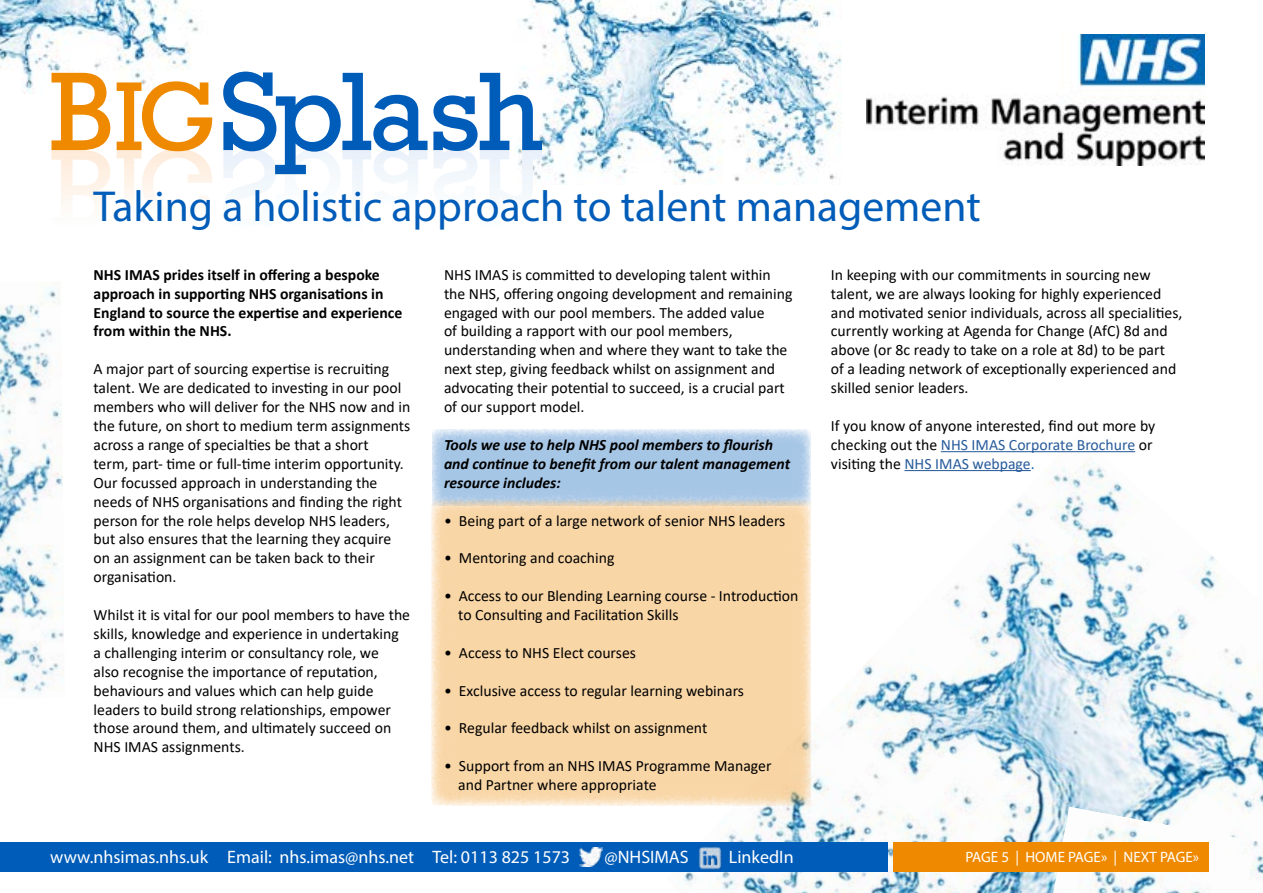
<style>
.page{position:relative;width:1263px;height:893px;background:#fff}
.page>*{position:absolute;margin:0;border:0;box-sizing:border-box;transform-origin:0 0}
.t1{font:113.7px "Rockwell";letter-spacing:-.04em;color:#005cb9}
.t2{font:99.6px "Rockwell";color:#ef8a00}
.t3{font:43.5px "Myriad Pro";color:#005cb9}
.t4{font:18px "Myriad Pro";color:#fff}
.t5{font:15.75px/18.9px "Calibri";color:#000}
.t6{font:700 15.75px/18.9px "Calibri";color:#000}
.t7{font:italic 700 15.75px/18.9px "Calibri";color:#000}
.t8{font:15px "Myriad Pro";color:#fff}
.s1{font-size:113.7px}
.s2{color:#275b9b}
.s3{color:#005cb9}
</style>
<div class="page">
<svg style="left:432px;top:429px;width:378px;height:71px;background:#aecae8"></svg>
<img style="left:666px;top:433px;width:597px;height:460px">
<svg style="left:431px;top:500px;width:379px;height:306px;background:#f8d6a9"></svg>
<img style="left:1053px;top:807px;width:210px;height:86px">
<img style="left:866px;top:34px;width:338px;height:132px">
<img style="left:0;top:0;width:199px;height:94px">
<img style="left:517px;top:0;width:325px;height:185px">
<svg style="left:223px;top:126px;width:204px;height:70px"></svg>
<svg style="left:433px;top:149px;width:109px;height:46px"></svg>
<svg style="left:52px;top:150px;width:58px;height:57px"></svg>
<svg style="left:117px;top:149px;width:95px;height:51px"></svg>
<div style="left:0;top:842px;width:887px;height:30px;background:#005cb9"></div>
<div style="left:893px;top:842px;width:316px;height:30px;background:#ef8a00"></div>
<img style="left:579px;top:847px;width:24px;height:19px">
<img style="left:698px;top:846px;width:24px;height:24px">
<img style="left:0;top:287px;width:64px;height:406px">
<hr style="left:941px;top:451px;width:194px;height:1px;background:#275b9b">
<hr style="left:904px;top:470px;width:127px;height:1px;background:#275b9b">
<h2 class="t2" style="left:49px;top:59px;width:170px"><span class="s1">B</span>IG</h2>
<h1 class="t1" style="left:220px;top:46px;width:325px">Splash</h1>
<h3 class="t3" style="left:94px;top:180px;width:889px">Taking a holistic approach to talent management</h3>
<p class="t5" style="left:444px;top:265px;width:350px">NHS IMAS is committed to developing talent within the NHS, offering ongoing development and remaining engaged with our pool members. The added value<br>of building a rapport with our pool members, understanding when and where they want to take the next step, giving feedback whilst on assignment and advocating their potential to succeed, is a crucial part of our support model.</p>
<p class="t7" style="left:444px;top:435px;width:348px">Tools we use to help NHS pool members to flourish and continue to benefit from our talent management resource includes:</p>
<p class="t5" style="left:444px;top:510px;width:343px">• Being part of a large network of senior NHS leaders</p>
<p class="t5" style="left:444px;top:548px;width:172px">• Mentoring and coaching</p>
<p class="t5" style="left:458px;top:586px;width:342px;text-indent:-14px">• Access to our Blending Learning course - Introduction to Consulting and Facilitation Skills</p>
<p class="t5" style="left:444px;top:643px;width:194px">• Access to NHS Elect courses</p>
<p class="t5" style="left:444px;top:680px;width:302px">• Exclusive access to regular learning webinars</p>
<p class="t5" style="left:444px;top:718px;width:265px">• Regular feedback whilst on assignment</p>
<p class="t5" style="left:458px;top:756px;width:315px;text-indent:-14px">• Support from an NHS IMAS Programme Manager and Partner where appropriate</p>
<p class="t6" style="left:94px;top:265px;width:310px">NHS IMAS prides itself in offering a bespoke approach in supporting NHS organisations in England to source the expertise and experience from within the NHS.</p>
<p class="t5" style="left:94px;top:359px;width:318px">A major part of sourcing expertise is recruiting talent. We are dedicated to investing in our pool members who will deliver for the NHS now and in the future, on short to medium term assignments across a range of specialties be that a short<br>term, part- time or full-time interim opportunity.<br>Our focussed approach in understanding the needs of NHS organisations and finding the right person for the role helps develop NHS leaders, but also ensures that the learning they acquire on an assignment can be taken back to their organisation.</p>
<p class="t5" style="left:94px;top:605px;width:318px">Whilst it is vital for our pool members to have the skills, knowledge and experience in undertaking a challenging interim or consultancy role, we<br>also recognise the importance of reputation, behaviours and values which can help guide leaders to build strong relationships, empower those around them, and ultimately succeed on NHS IMAS assignments.</p>
<p class="t5" style="left:831px;top:265px;width:353px">In keeping with our commitments in sourcing new talent, we are always looking for highly experienced and motivated senior individuals, across all specialities, currently working at Agenda for Change (AfC) 8d and above (or 8c ready to take on a role at 8d) to be part<br>of a leading network of exceptionally experienced and skilled senior leaders.</p>
<p class="t5" style="left:831px;top:416px;width:326px">If you know of anyone interested, find out more by checking out the <span class="s2">NHS IMAS Corporate Brochure</span> or visiting the <span class="s2">NHS IMAS webpage</span><span class="s3">.</span></p>
<p class="t4" style="left:50px;top:846px;width:521px">www.nhsimas.nhs.uk Email: nhs.imas@nhs.net Tel: 0113 825 1573</p>
<p class="t4" style="left:604px;top:846px;width:86px">@NHSIMAS</p>
<p class="t4" style="left:729px;top:846px;width:66px">LinkedIn</p>
<p class="t8" style="left:965px;top:847px;width:235px">PAGE 5 | HOME PAGE» | NEXT PAGE»</p>
</div>
